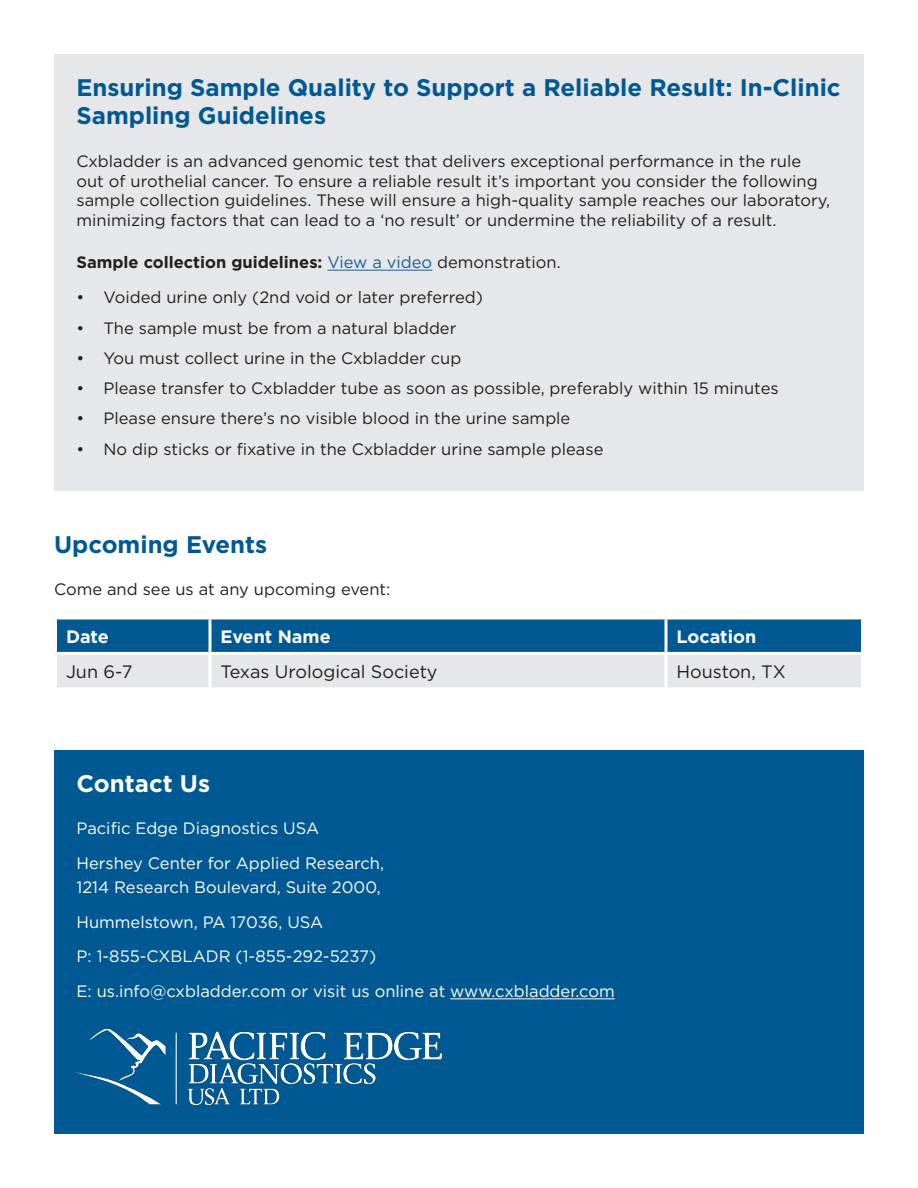
<style>
.page{position:relative;width:918px;height:1188px;background:#fff}
.page>*{position:absolute;margin:0;border:0;box-sizing:border-box;transform-origin:0 0}
.t1{font:700 24px/28.8px "Gotham";color:#005993}
.Header_-_White{font:700 24px "Gotham";color:#fff}
.Table_Body{font:18px "Gotham";color:#231f20}
.Table_Header_-_White{font:700 18px "Gotham";color:#fff}
.t2{font:16.5px/19.8px "Gotham";color:#231f20}
.t3{font:16.5px "Gotham";color:#fff}
.t4{font:700 16.5px "Gotham";color:#231f20}
.s1{font-weight:400;color:#175d9e}
.s2{font-weight:400}
</style>
<div class="page">
<svg style="left:57px;top:619px;width:804px;height:68px;background:#73a0bd"></svg>
<svg style="left:208px;top:619px;width:4px;height:33px"></svg>
<svg style="left:664px;top:619px;width:4px;height:33px"></svg>
<hr style="left:54px;top:652px;width:156px;height:3px;background:#fff">
<hr style="left:210px;top:652px;width:456px;height:3px;background:#fff">
<hr style="left:208px;top:655px;width:4px;height:32px;background:#f8f9f9">
<hr style="left:666px;top:652px;width:198px;height:3px;background:#fff">
<hr style="left:664px;top:655px;width:4px;height:32px;background:#f8f9f9">
<div style="left:54px;top:750px;width:810px;height:384px;background:#005993"></div>
<hr style="left:450px;top:998px;width:165px;height:1px;background:#fff">
<img style="left:76px;top:1029px;width:365px;height:75px">
<div style="left:54px;top:54px;width:810px;height:436px;background:#e6e7e8"></div>
<hr style="left:327px;top:270px;width:105px;height:1px;background:#175d9e">
<p class="t1" style="left:76px;top:73px;width:766px">Ensuring Sample Quality to Support a Reliable Result: In-Clinic<br>Sampling Guidelines</p>
<p class="t2" style="left:76px;top:151px;width:755px">Cxbladder is an advanced genomic test that delivers exceptional performance in the rule out of urothelial cancer. To ensure a reliable result it’s important you consider the following sample collection guidelines. These will ensure a high-quality sample reaches our laboratory, minimizing factors that can lead to a ‘no result’ or undermine the reliability of a result.</p>
<p class="t4" style="left:76px;top:252px;width:486px">Sample collection guidelines: <span class="s1">View a video</span> <span class="s2">demonstration.</span></p>
<p class="t2" style="left:76px;top:287px;width:408px">• Voided urine only (2nd void or later preferred)</p>
<p class="t2" style="left:76px;top:318px;width:381px">• The sample must be from a natural bladder</p>
<p class="t2" style="left:76px;top:348px;width:386px">• You must collect urine in the Cxbladder cup</p>
<p class="t2" style="left:76px;top:378px;width:704px">• Please transfer to Cxbladder tube as soon as possible, preferably within 15 minutes</p>
<p class="t2" style="left:76px;top:408px;width:495px">• Please ensure there’s no visible blood in the urine sample</p>
<p class="t2" style="left:76px;top:439px;width:528px">• No dip sticks or fixative in the Cxbladder urine sample please</p>
<p class="t1" style="left:54px;top:530px;width:215px">Upcoming Events</p>
<p class="t2" style="left:54px;top:579px;width:338px">Come and see us at any upcoming event:</p>
<p class="Table_Header_-_White" style="left:66px;top:625px;width:44px">Date</p>
<p class="Table_Header_-_White" style="left:220px;top:625px;width:112px">Event Name</p>
<p class="Table_Header_-_White" style="left:676px;top:625px;width:81px">Location</p>
<p class="Table_Body" style="left:66px;top:660px;width:68px">Jun 6-7</p>
<p class="Table_Body" style="left:220px;top:660px;width:219px">Texas Urological Society</p>
<p class="Table_Body" style="left:676px;top:660px;width:111px">Houston, TX</p>
<p class="Header_-_White" style="left:76px;top:767px;width:135px">Contact Us</p>
<p class="t3" style="left:76px;top:818px;width:244px">Pacific Edge Diagnostics USA</p>
<p class="t3" style="left:76px;top:852px;width:309px">Hershey Center for Applied Research,</p>
<p class="t3" style="left:76px;top:876px;width:306px">1214 Research Boulevard, Suite 2000,</p>
<p class="t3" style="left:76px;top:911px;width:248px">Hummelstown, PA 17036, USA</p>
<p class="t3" style="left:76px;top:946px;width:301px">P: 1-855-CXBLADR (1-855-292-5237)</p>
<p class="t3" style="left:76px;top:981px;width:540px">E: us.info@cxbladder.com or visit us online at www.cxbladder.com</p>
</div>
